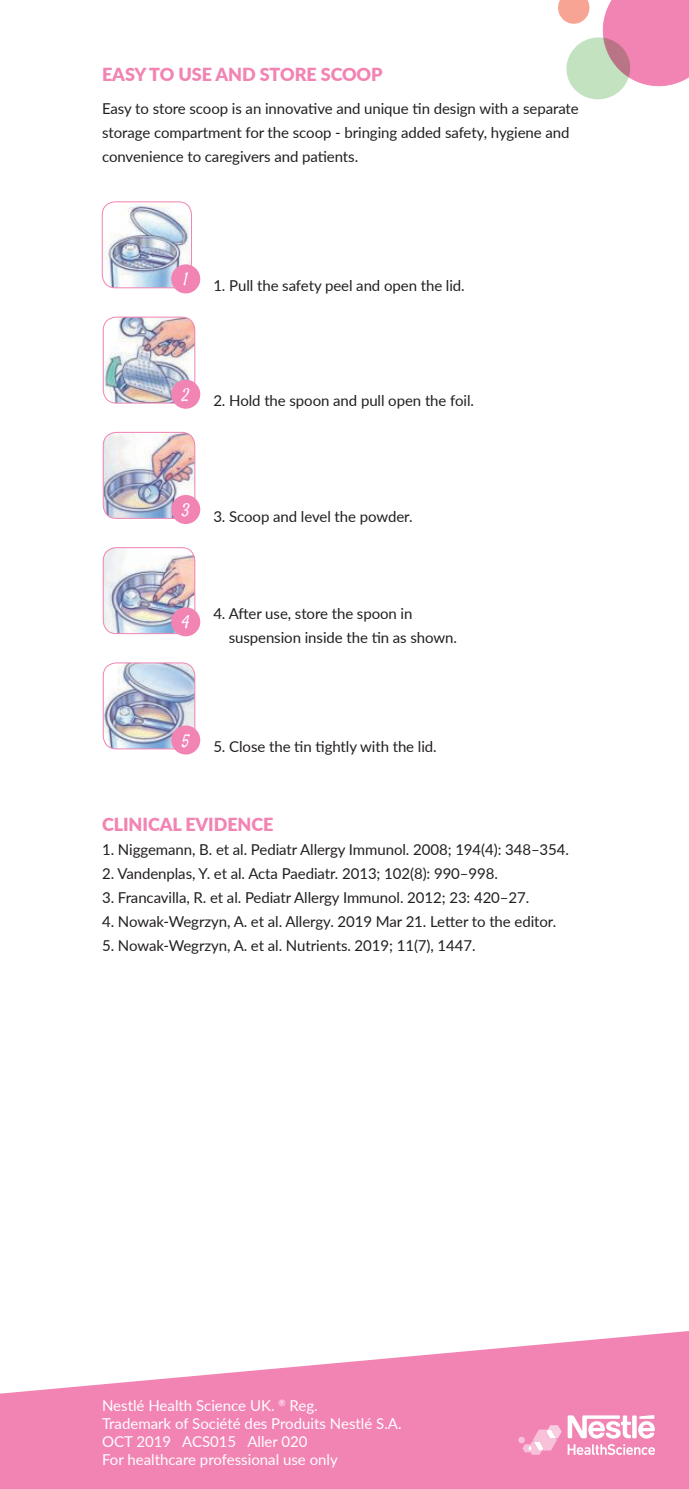
<style>
.page{position:relative;width:689px;height:1489px;background:#fff}
.page>*{position:absolute;margin:0;border:0;box-sizing:border-box;transform-origin:0 0}
.t1{font:900 18px "Lato";letter-spacing:-.005em;color:#f284b4}
.t2{font:17.4px "Satisfy";color:#fff}
.t3{font:15px/24px "Lato";letter-spacing:-.005em;color:#231f20}
.t4{font:15px/18px "Lato";color:#fff}
</style>
<div class="page">
<svg style="left:0;top:1331px;width:689px;height:157px;fill:#f284b4"></svg>
<svg style="left:567px;top:1414px;width:88px;height:40px"></svg>
<svg style="left:518px;top:1424px;width:43px;height:30px"></svg>
<svg style="left:558px;top:0;width:131px;height:100px"></svg>
<img style="left:102px;top:202px;width:89px;height:86px">
<div style="left:102px;top:202px;width:90px;height:86px;border:1px solid #f284b4;border-radius:13px"></div>
<div style="left:171px;top:264px;width:29px;height:29px;background:#f284b4;border-radius:50%"></div>
<img style="left:103px;top:317px;width:92px;height:86px">
<div style="left:103px;top:317px;width:92px;height:86px;border:1px solid #f284b4;border-radius:13px"></div>
<div style="left:171px;top:379px;width:29px;height:30px;background:#f284b4;border-radius:50%"></div>
<img style="left:103px;top:432px;width:92px;height:86px">
<div style="left:103px;top:432px;width:92px;height:86px;border:1px solid #f284b4;border-radius:13px"></div>
<div style="left:171px;top:495px;width:29px;height:29px;background:#f284b4;border-radius:50%"></div>
<img style="left:103px;top:547px;width:92px;height:86px">
<div style="left:103px;top:547px;width:92px;height:86px;border:1px solid #f284b4;border-radius:13px"></div>
<div style="left:171px;top:607px;width:29px;height:29px;background:#f284b4;border-radius:50%"></div>
<img style="left:103px;top:663px;width:92px;height:86px">
<div style="left:103px;top:662px;width:92px;height:87px;border:1px solid #f284b4;border-radius:13px"></div>
<div style="left:171px;top:725px;width:29px;height:29px;background:#f284b4;border-radius:50%"></div>
<p class="t1" style="left:102px;top:61px;width:282px">EASY TO USE AND STORE SCOOP</p>
<p class="t3" style="left:102px;top:96px;width:478px">Easy to store scoop is an innovative and unique tin design with a separate storage compartment for the scoop - bringing added safety, hygiene and convenience to caregivers and patients.</p>
<p class="t2" style="left:183px;top:269px;width:6px">1</p>
<p class="t3" style="left:213px;top:273px;width:253px">1. Pull the safety peel and open the lid.</p>
<p class="t2" style="left:182px;top:384px;width:9px">2</p>
<p class="t3" style="left:213px;top:388px;width:262px">2. Hold the spoon and pull open the foil.</p>
<p class="t2" style="left:182px;top:499px;width:10px">3</p>
<p class="t3" style="left:213px;top:503px;width:201px">3. Scoop and level the powder.</p>
<p class="t2" style="left:182px;top:612px;width:9px">4</p>
<p class="t3" style="left:229px;top:601px;width:230px;text-indent:-15px">4. After use, store the spoon in suspension inside the tin as shown.</p>
<p class="t2" style="left:182px;top:730px;width:9px">5</p>
<p class="t3" style="left:213px;top:734px;width:225px">5. Close the tin tightly with the lid.</p>
<p class="t1" style="left:102px;top:811px;width:173px">CLINICAL EVIDENCE</p>
<p class="t3" style="left:102px;top:837px;width:468px">1. Niggemann, B. et al. Pediatr Allergy Immunol. 2008; 194(4): 348–354.</p>
<p class="t3" style="left:102px;top:861px;width:397px">2. Vandenplas, Y. et al. Acta Paediatr. 2013; 102(8): 990–998.</p>
<p class="t3" style="left:102px;top:885px;width:429px">3. Francavilla, R. et al. Pediatr Allergy Immunol. 2012; 23: 420–27.</p>
<p class="t3" style="left:102px;top:909px;width:456px">4. Nowak-Wegrzyn, A. et al. Allergy. 2019 Mar 21. Letter to the editor.</p>
<p class="t3" style="left:102px;top:933px;width:375px">5. Nowak-Wegrzyn, A. et al. Nutrients. 2019; 11(7), 1447.</p>
<p class="t4" style="left:102px;top:1395px;width:301px">Nestlé Health Science UK. <sup>®</sup> Reg.<br>Trademark of Société des Produits Nestlé S.A.</p>
<p class="t4" style="left:102px;top:1431px;width:207px">OCT 2019 ACS015 Aller 020</p>
<p class="t4" style="left:102px;top:1449px;width:237px">For healthcare professional use only</p>
</div>
